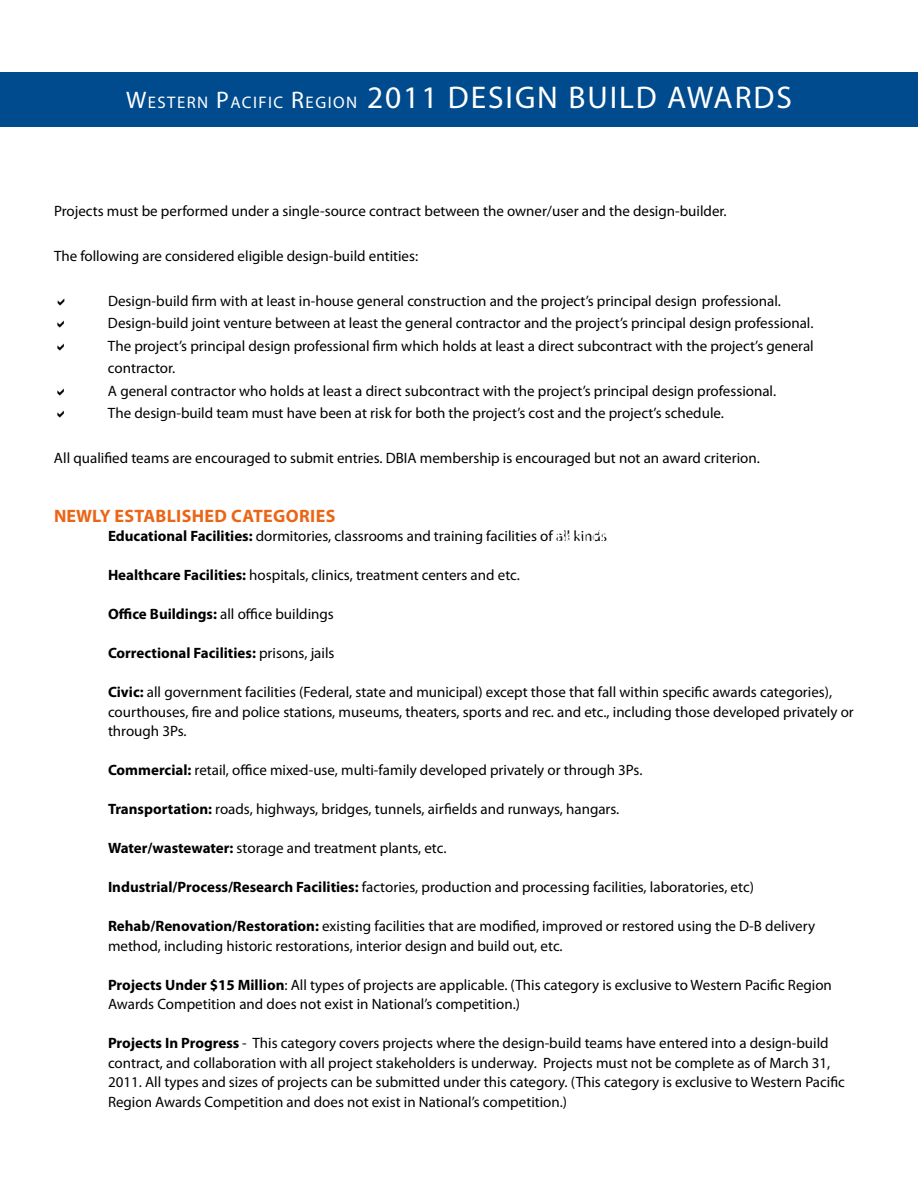
<style>
.page{position:relative;width:918px;height:1188px;background:#fff}
.page>*{position:absolute;margin:0;border:0;box-sizing:border-box;transform-origin:0 0}
.t1{font:31.5px "Myriad Pro";letter-spacing:.06em;color:#fff}
.t2{font:700 18px "Myriad Pro";letter-spacing:.02em;color:#eb6516}
.t3{font:16.8px "Myriad Pro";letter-spacing:.085em;color:#fff}
.t4{font:15px/19.5px "Myriad Pro";color:#000}
.t5{font:700 15px "Myriad Pro";color:#000}
.s1{font-size:24px}
.s2{font-size:31.5px}
.s3{font-weight:700}
.s4{font-weight:400}
</style>
<div class="page">
<div style="left:0;top:72px;width:918px;height:55px;background:#004b8d"></div>
<p class="t3" style="left:126px;top:92px;width:363px"><span class="s1">W</span>ESTERN <span class="s1">P</span>ACIFIC <span class="s1">R</span>EGION <span class="s2">2011 DESIGN</span></p>
<h1 class="t1" style="left:568px;top:78px;width:222px">BUILD AWARDS</h1>
<p class="t4" style="left:54px;top:201px;width:674px">Projects must be performed under a single-source contract between the owner/user and the design-builder.</p>
<p class="t4" style="left:54px;top:246px;width:366px">The following are considered eligible design-build entities:</p>
<p class="t4" style="left:108px;top:289px;width:707px;line-height:22.5px">Design-build firm with at least in-house general construction and the project’s principal design professional.<br>Design-build joint venture between at least the general contractor and the project’s principal design professional.<br>The project’s principal design professional firm which holds at least a direct subcontract with the project’s general contractor.<br>A general contractor who holds at least a direct subcontract with the project’s principal design professional.<br>The design-build team must have been at risk for both the project’s cost and the project’s schedule.</p>
<p class="t4" style="left:54px;top:448px;width:707px">All qualified teams are encouraged to submit entries. DBIA membership is encouraged but not an award criterion.</p>
<p class="t2" style="left:54px;top:504px;width:283px">NEWLY Established Categories</p>
<p class="t4" style="left:108px;top:526px;width:501px"><span class="s3">Educational Facilities:</span> dormitories, classrooms and training facilities of all kinds</p>
<p class="t4" style="left:108px;top:565px;width:413px"><span class="s3">Healthcare Facilities:</span> hospitals, clinics, treatment centers and etc.</p>
<p class="t4" style="left:108px;top:604px;width:227px"><span class="s3">Office Buildings:</span> all office buildings</p>
<p class="t5" style="left:108px;top:644px;width:228px">Correctional Facilities: <span class="s4">prisons, jails</span></p>
<p class="t4" style="left:108px;top:682px;width:747px"><span class="s3">Civic:</span> all government facilities (Federal, state and municipal) except those that fall within specific awards categories), courthouses, fire and police stations, museums, theaters, sports and rec. and etc., including those developed privately or through 3Ps.</p>
<p class="t4" style="left:108px;top:760px;width:536px"><span class="s3">Commercial:</span> retail, office mixed-use, multi-family developed privately or through 3Ps.</p>
<p class="t4" style="left:108px;top:799px;width:513px"><span class="s3">Transportation:</span> roads, highways, bridges, tunnels, airfields and runways, hangars.</p>
<p class="t4" style="left:108px;top:838px;width:340px"><span class="s3">Water/wastewater:</span> storage and treatment plants, etc.</p>
<p class="t4" style="left:108px;top:877px;width:648px"><span class="s3">Industrial/Process/Research Facilities:</span> factories, production and processing facilities, laboratories, etc)</p>
<p class="t4" style="left:108px;top:916px;width:709px"><span class="s3">Rehab/Renovation/Restoration:</span> existing facilities that are modified, improved or restored using the D-B delivery method, including historic restorations, interior design and build out, etc.</p>
<p class="t4" style="left:108px;top:975px;width:725px"><span class="s3">Projects Under $15 Million</span>: All types of projects are applicable. (This category is exclusive to Western Pacific Region<br>Awards Competition and does not exist in National’s competition.)</p>
<p class="t4" style="left:108px;top:1033px;width:738px"><span class="s3">Projects In Progress</span> - This category covers projects where the design-build teams have entered into a design-build contract, and collaboration with all project stakeholders is underway. Projects must not be complete as of March 31, 2011. All types and sizes of projects can be submitted under this category. (This category is exclusive to Western Pacific Region Awards Competition and does not exist in National’s competition.)</p>
</div>
